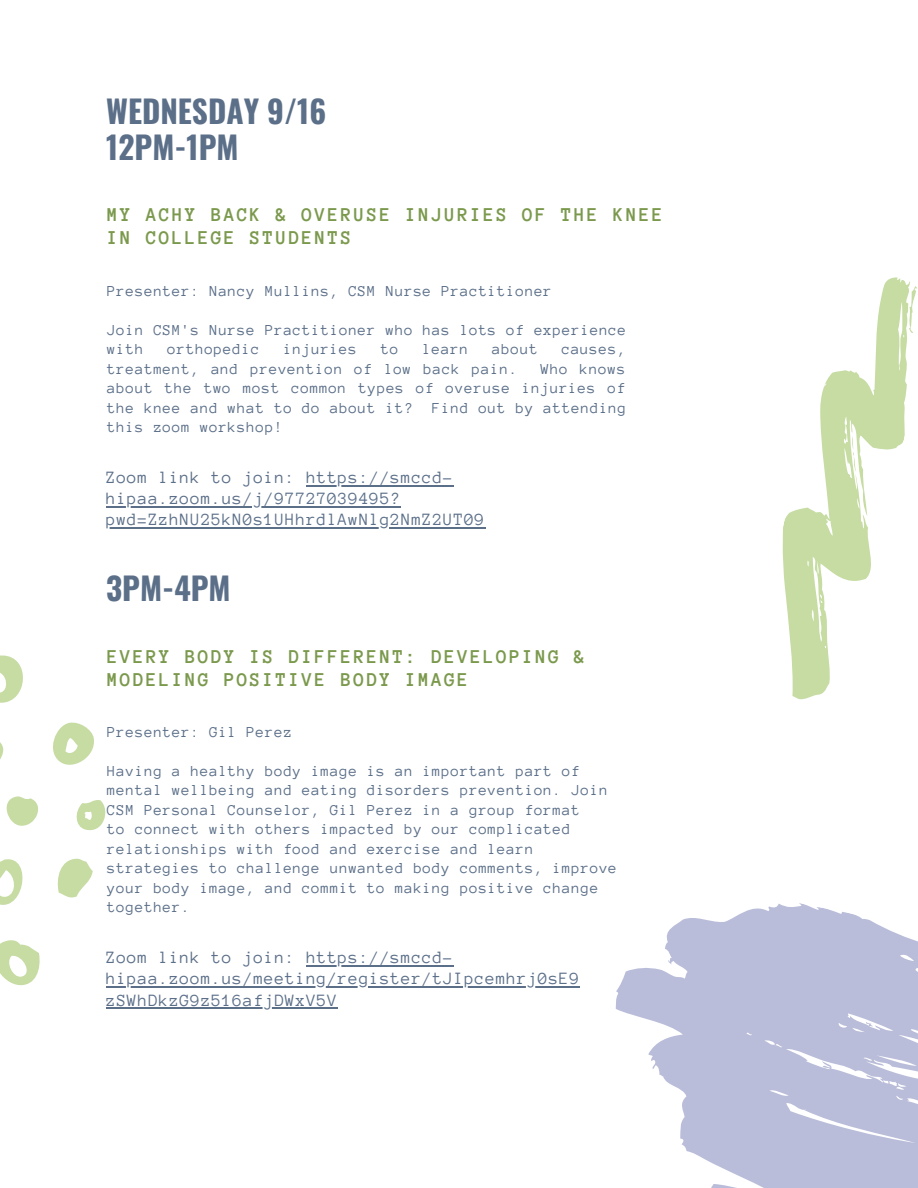
<style>
.page{position:relative;width:918px;height:1188px;background:#fff}
.page>*{position:absolute;margin:0;border:0;box-sizing:border-box;transform-origin:0 0}
.t1{font:700 31.35px/35.4px "Oswald";color:#5b6f89}
.t2{font:700 20.1px/23px "Anonymous Pro";letter-spacing:.1em;color:#7b994d}
.t3{font:17.7px/21.1px "Anonymous Pro";letter-spacing:.05em;color:#5b6f89}
.t4{font:15.6px/19.5px "Anonymous Pro";letter-spacing:.05em;color:#5b6f89}
</style>
<div class="page">
<hr style="left:306px;top:485px;width:148px;height:1px;background:#5b6f89">
<hr style="left:106px;top:506px;width:295px;height:2px;background:#5b6f89">
<hr style="left:106px;top:527px;width:379px;height:2px;background:#5b6f89">
<svg style="left:0;top:655px;width:23px;height:48px"></svg>
<svg style="left:53px;top:722px;width:41px;height:43px"></svg>
<svg style="left:0;top:742px;width:4px;height:17px"></svg>
<svg style="left:6px;top:796px;width:32px;height:30px"></svg>
<svg style="left:76px;top:800px;width:30px;height:31px"></svg>
<svg style="left:0;top:859px;width:23px;height:46px"></svg>
<svg style="left:57px;top:859px;width:36px;height:39px"></svg>
<svg style="left:0;top:940px;width:40px;height:46px"></svg>
<svg style="left:782px;top:277px;width:135px;height:423px"></svg>
<svg style="left:849px;top:436px;width:10px;height:36px"></svg>
<svg style="left:615px;top:903px;width:303px;height:285px;fill:#babdd9"></svg>
<hr style="left:306px;top:965px;width:148px;height:2px;background:#5b6f89">
<hr style="left:106px;top:986px;width:474px;height:2px;background:#5b6f89">
<hr style="left:106px;top:1007px;width:232px;height:2px;background:#5b6f89">
<h1 class="t1" style="left:106px;top:93px;width:222px">WEDNESDAY 9/16<br>12PM-1PM</h1>
<p class="t2" style="left:107px;top:203px;width:557px">MY ACHY BACK &amp; OVERUSE INJURIES OF THE KNEE<br>IN COLLEGE STUDENTS</p>
<p class="t4" style="left:107px;top:281px;width:446px">Presenter: Nancy Mullins, CSM Nurse Practitioner</p>
<p class="t4" style="left:107px;top:320px;width:521px">Join CSM's Nurse Practitioner who has lots of experience with</p>
<p class="t4" style="left:168px;top:339px;width:94px">orthopedic</p>
<p class="t4" style="left:284px;top:339px;width:75px">injuries</p>
<p class="t4" style="left:381px;top:339px;width:19px">to</p>
<p class="t4" style="left:423px;top:339px;width:47px">learn</p>
<p class="t4" style="left:492px;top:339px;width:47px">about</p>
<p class="t4" style="left:562px;top:339px;width:66px">causes,</p>
<p class="t4" style="left:107px;top:359px;width:412px">treatment, and prevention of low back pain.</p>
<p class="t4" style="left:107px;top:359px;width:521px;text-align:justify;text-indent:434px">Who knows about the two most common types of overuse injuries of the knee and what to do about it? Find out by attending this zoom workshop!</p>
<p class="t3" style="left:106px;top:467px;width:380px">Zoom link to join: https://smccd&shy;hipaa.zoom.us/j/97727039495? pwd=ZzhNU25kN0s1UHhrdlAwNlg2NmZ2UT09</p>
<h1 class="t1" style="left:106px;top:569px;width:126px">3PM-4PM</h1>
<p class="t2" style="left:107px;top:645px;width:479px">EVERY BODY IS DIFFERENT: DEVELOPING &amp;<br>MODELING POSITIVE BODY IMAGE</p>
<p class="t4" style="left:107px;top:722px;width:186px">Presenter: Gil Perez</p>
<p class="t4" style="left:107px;top:761px;width:511px">Having a healthy body image is an important part of mental wellbeing and eating disorders prevention. Join CSM Personal Counselor, Gil Perez in a group format<br>to connect with others impacted by our complicated relationships with food and exercise and learn strategies to challenge unwanted body comments, improve your body image, and commit to making positive change together.</p>
<p class="t3" style="left:106px;top:947px;width:475px">Zoom link to join: https://smccd&shy;hipaa.zoom.us/meeting/register/tJIpcemhrj0sE9 zSWhDkzG9z516afjDWxV5V</p>
</div>
